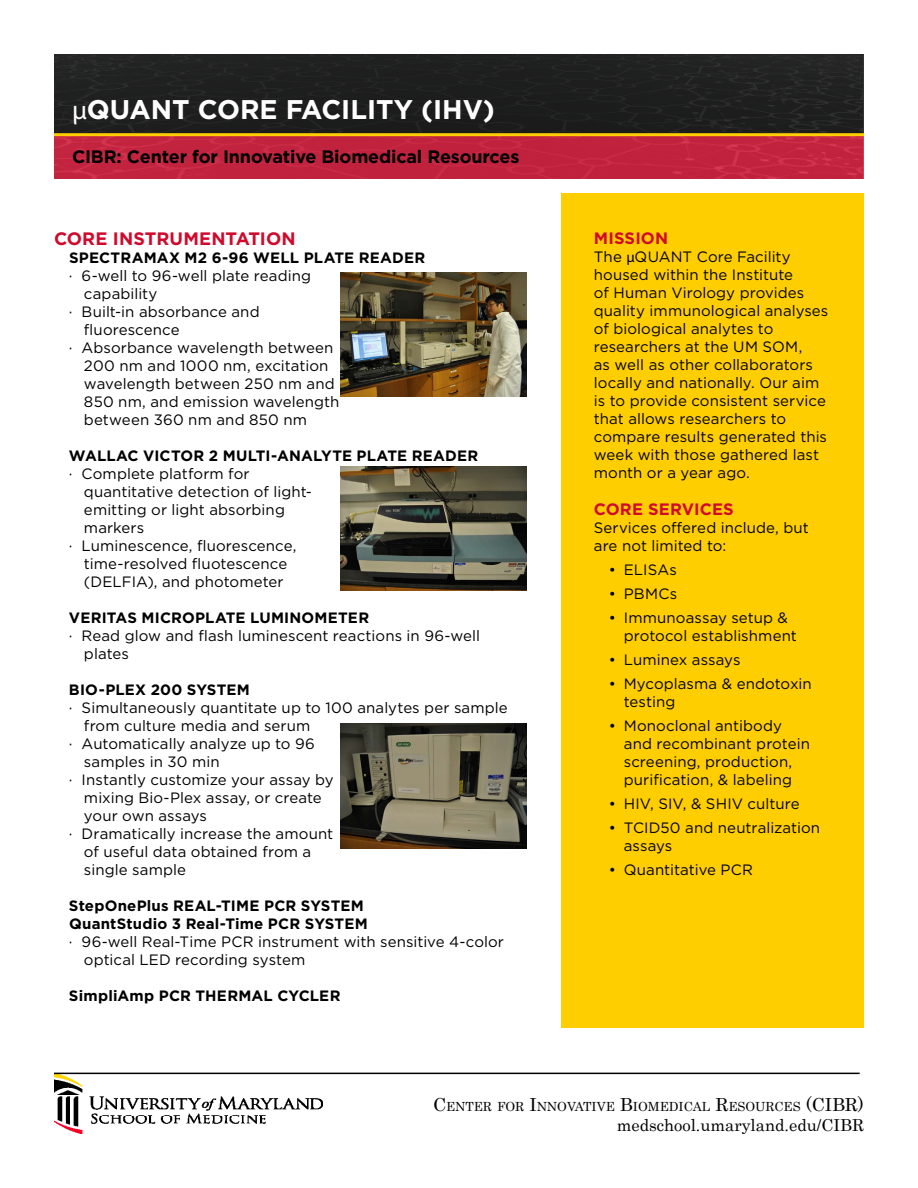
<style>
.page{position:relative;width:918px;height:1188px;background:#fff}
.page>*{position:absolute;margin:0;border:0;box-sizing:border-box;transform-origin:0 0}
.t1{font:700 27px "Gotham";color:#fff}
.t2{font:700 18px "Gotham";letter-spacing:-.01em;color:#000}
.t3{font:700 18px "Gotham";letter-spacing:.01em;color:#d00a2c}
.t4{font:16.5px "Century";color:#000}
.t5{font:700 16.5px "Gotham";letter-spacing:.005em;color:#d00a2c}
.t6{font:15px/18px "Gotham";letter-spacing:.005em;color:#000}
.t7{font:700 15px "Gotham";letter-spacing:.01em;color:#000}
.t8{font:700 15px "Gotham";letter-spacing:.01em;color:#000}
.t9{font:12.6px "Century";color:#000}
.s1{font-family:"Myriad Pro";font-weight:400}
.s2{font-style:inherit}
.s3{font-family:"Myriad Pro"}
.s4{font-size:18px}
</style>
<div class="page">
<div style="left:562px;top:193px;width:302px;height:835px;background:#ffce00"></div>
<div style="left:54px;top:54px;width:810px;height:80px;background:#1f1f20"></div>
<div style="left:54px;top:134px;width:810px;height:44px;background:#c1233f"></div>
<hr style="left:54px;top:133px;width:810px;height:3px;background:#ffce00">
<img style="left:54px;top:1074px;width:269px;height:60px">
<hr style="left:54px;top:1073px;width:806px;height:1px;background:#000">
<img style="left:341px;top:724px;width:186px;height:124px">
<img style="left:340px;top:466px;width:186px;height:125px">
<img style="left:340px;top:272px;width:186px;height:125px">
<h1 class="t1" style="left:72px;top:92px;width:424px"><span class="s1">μ</span>QUANT CORE FACILITY (I HV)</h1>
<p class="t2" style="left:72px;top:145px;width:449px">CI BR: CENTER FOR I NNOVATIVE BIOMEDICAL RESOURCES</p>
<p class="t3" style="left:54px;top:226px;width:71px">CORE INST</p>
<p class="t3" style="left:156px;top:226px;width:68px">RUMENTATION</p>
<p class="t7" style="left:69px;top:248px;width:346px">SPECTRAMAX M2 6-96 WELL PLATE READER</p>
<p class="t6" style="left:69px;top:266px;width:244px">· 6-well to 96-well plate reading</p>
<p class="t6" style="left:84px;top:284px;width:75px">capability</p>
<p class="t6" style="left:69px;top:302px;width:192px">· Built-in absorbance and</p>
<p class="t6" style="left:84px;top:320px;width:97px">fluorescence</p>
<p class="t6" style="left:69px;top:338px;width:266px">· Absorbance wavelength between</p>
<p class="t6" style="left:84px;top:356px;width:246px">200 nm and 1000 nm, excitation</p>
<p class="t6" style="left:84px;top:374px;width:252px">wavelength between 250 nm and</p>
<p class="t6" style="left:84px;top:392px;width:257px">850 nm, and emission wavelength</p>
<p class="t6" style="left:84px;top:410px;width:225px">between 360 nm and 850 nm</p>
<p class="t7" style="left:69px;top:446px;width:399px">WALLAC VICTOR 2 MULTI-ANALYTE PLATE READER</p>
<p class="t6" style="left:69px;top:464px;width:182px">· Complete platform for</p>
<p class="t6" style="left:84px;top:482px;width:230px">quantitative detection of light-</p>
<p class="t6" style="left:84px;top:500px;width:202px">emitting or light absorbing</p>
<p class="t6" style="left:84px;top:518px;width:62px">markers</p>
<p class="t6" style="left:69px;top:536px;width:229px">· Luminescence, fluorescence,</p>
<p class="t6" style="left:84px;top:554px;width:205px">time-resolved fluotescence</p>
<p class="t6" style="left:84px;top:572px;width:201px">(DELFIA), and photometer</p>
<p class="t7" style="left:69px;top:608px;width:290px">VERITAS MICROPLATE LUM INOMETER</p>
<p class="t6" style="left:84px;top:626px;width:398px;text-indent:-15px">· Read glow and flash luminescent reactions in 96-well plates</p>
<p class="t7" style="left:69px;top:680px;width:169px">BIO-PLEX 200 SYSTEM</p>
<p class="t6" style="left:69px;top:698px;width:440px">· Simultaneously quantitate up to 100 analytes per sample</p>
<p class="t6" style="left:84px;top:716px;width:228px">from culture media and serum</p>
<p class="t6" style="left:69px;top:734px;width:247px">· Automatically analyze up to 96</p>
<p class="t6" style="left:84px;top:752px;width:137px">samples in 30 min</p>
<p class="t6" style="left:69px;top:770px;width:266px">· Instantly customize your assay by</p>
<p class="t6" style="left:84px;top:788px;width:239px">mixing Bio-Plex assay, or create</p>
<p class="t6" style="left:84px;top:806px;width:125px">your own assays</p>
<p class="t6" style="left:69px;top:824px;width:266px">· Dramatically increase the amount</p>
<p class="t6" style="left:84px;top:842px;width:229px">of useful data obtained from a</p>
<p class="t6" style="left:84px;top:860px;width:104px">single sample</p>
<p class="t8" style="left:69px;top:896px;width:296px"><span class="s2">STEPONE</span>P<span class="s2">LUS</span> REAL-TIME PCR SYSTEM</p>
<p class="t7" style="left:69px;top:914px;width:300px">QUANTSTUDIO 3 REAL-TIME <span class="s2">PCR SYSTEM</span></p>
<p class="t6" style="left:69px;top:932px;width:437px">· 96-well Real-Time PCR instrument with sensitive 4-color</p>
<p class="t6" style="left:84px;top:950px;width:223px">optical LED recording system</p>
<p class="t8" style="left:69px;top:986px;width:273px">S<span class="s2">IMPLIAMP</span> PCR THERMAL CYCLER</p>
<p class="t5" style="left:594px;top:227px;width:76px">MISSION</p>
<p class="t6" style="left:594px;top:247px;width:236px">The <span class="s3">μ</span>QUANT Core Facility housed within the Institute<br>of Human Virology provides quality immunological analyses of biological analytes to researchers at the UM SOM,<br>as well as other collaborators locally and nationally. Our aim is to provide consistent service that allows researchers to compare results generated this week with those gathered last month or a year ago.</p>
<p class="t5" style="left:594px;top:499px;width:140px">CORE SERVICES</p>
<p class="t6" style="left:594px;top:519px;width:217px">Services offered include, but are not limited to:</p>
<p class="t6" style="left:609px;top:561px;width:70px">• ELISAs</p>
<p class="t6" style="left:609px;top:585px;width:70px">• PBMCs</p>
<p class="t6" style="left:624px;top:609px;width:175px;text-indent:-15px">• Immunoassay setup &amp; protocol establishment</p>
<p class="t6" style="left:609px;top:651px;width:133px">• Luminex assays</p>
<p class="t6" style="left:624px;top:675px;width:190px;text-indent:-15px">• Mycoplasma &amp; endotoxin testing</p>
<p class="t6" style="left:624px;top:717px;width:188px;text-indent:-15px">• Monoclonal antibody and recombinant protein screening, production, purification, &amp; labeling</p>
<p class="t6" style="left:609px;top:795px;width:192px">• HIV, SIV, &amp; SHIV culture</p>
<p class="t6" style="left:624px;top:819px;width:198px;text-indent:-15px">• TCID50 and neutralization assays</p>
<p class="t6" style="left:609px;top:861px;width:146px">• Quantitative PCR</p>
<p class="t9" style="left:433px;top:1096px;width:432px"><span class="s4">C</span>ENTER FOR <span class="s4">I</span>NNOVATIVE <span class="s4">B</span>IOMEDICAL <span class="s4">R</span>ESOURCES <span class="s4">(CIBR)</span></p>
<p class="t4" style="left:617px;top:1111px;width:249px">medschool.umaryland.edu<span class="s2">/</span>CIBR</p>
</div>
